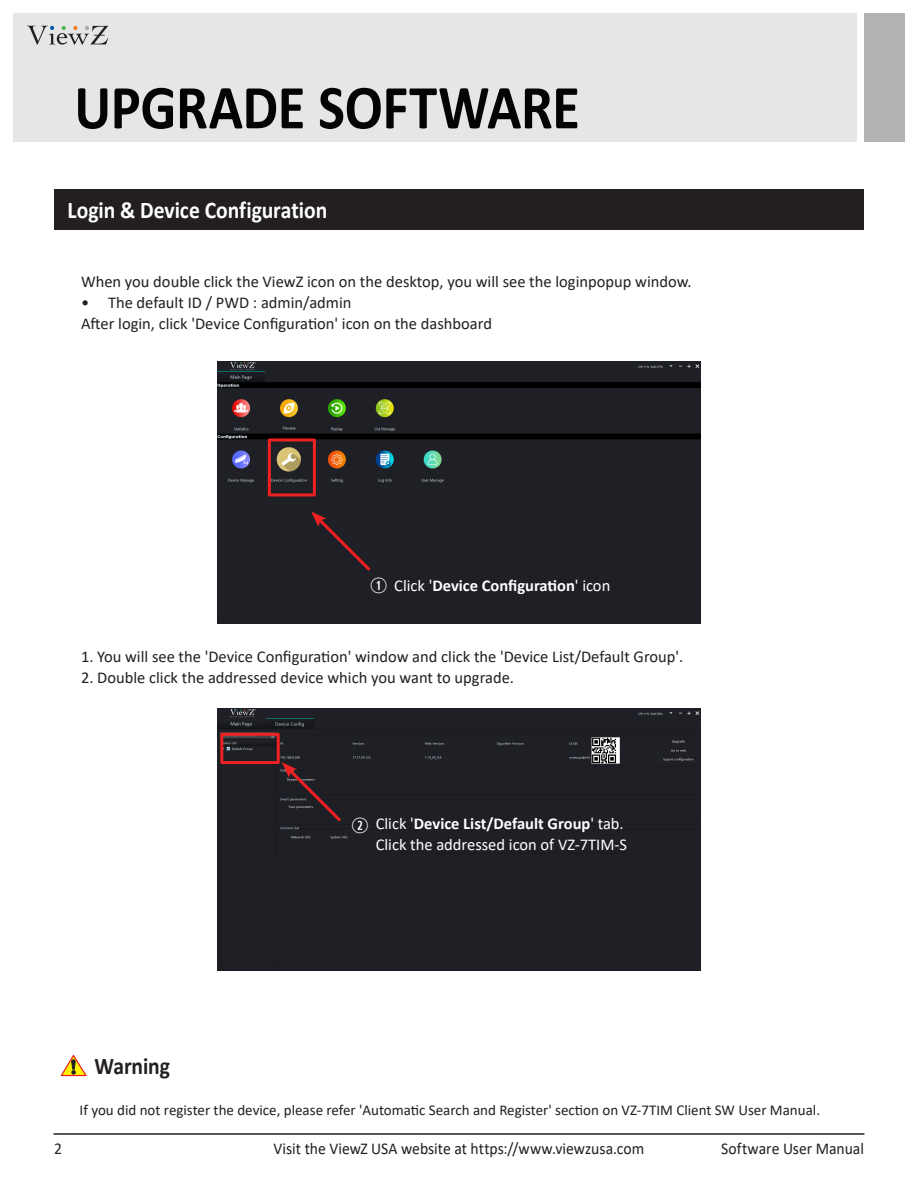
<style>
.page{position:relative;width:918px;height:1188px;background:#fff}
.page>*{position:absolute;margin:0;border:0;box-sizing:border-box;transform-origin:0 0}
.Key_Title_White{font:700 63px "Calibri";letter-spacing:-.01em;color:#040503;scale:.9 1}
.Key_Title_White-2{font:700 24px "Calibri";color:#fff;scale:.9 1}
.Key_Title_Black{font:700 24px "Calibri";letter-spacing:-.005em;color:#231f20;scale:.9 1}
.t1{font:21px "Combi Numerals";color:#fff}
.Body_Rgular_11pt{font:16.5px "Calibri";color:#231f20}
.Body_Rgular_11pt-2{font:16.5px "Calibri";color:#231f20;scale:.95 1}
.Body_Rgular_11pt-3{font:700 16.5px "Calibri";color:#fff}
.Body_Rgular_11pt-4{font:16.5px "Calibri";color:#fff}
.Body_Regular_10pt{font:15px "Calibri";color:#231f20}
.s1{font-weight:400}
</style>
<div class="page">
<hr style="left:54px;top:1133px;width:810px;height:2px;background:#231f20">
<div style="left:864px;top:14px;width:40px;height:128px;background:#b3b3b3"></div>
<div style="left:14px;top:14px;width:843px;height:128px;background:#e6e6e6"></div>
<img style="left:217px;top:361px;width:484px;height:263px">
<div style="left:217px;top:709px;width:484px;height:262px;background:#1f2026"></div>
<svg style="left:27px;top:26px;width:81px;height:19px"></svg>
<div style="left:54px;top:189px;width:810px;height:41px;background:#231f20"></div>
<svg style="left:60px;top:1054px;width:27px;height:23px"></svg>
<div style="left:268px;top:438px;width:48px;height:58px;border:3px solid #ee2123"></div>
<svg style="left:311px;top:512px;width:62px;height:61px"></svg>
<div style="left:220px;top:733px;width:60px;height:31px;border:3px solid #ee2123"></div>
<svg style="left:282px;top:762px;width:61px;height:62px"></svg>
<p class="Key_Title_White" style="left:74px;top:63px;width:563px">UPGRADE SOFTWARE</p>
<p class="Key_Title_White-2" style="left:68px;top:193px;width:290px">Login &amp; Device Configuration</p>
<p class="Body_Rgular_11pt" style="left:81px;top:270px;width:612px">When you double click the ViewZ icon on the desktop, you will see the loginpopup window.</p>
<p class="Body_Rgular_11pt" style="left:81px;top:291px;width:272px">• The default ID / PWD : admin/admin</p>
<p class="Body_Rgular_11pt" style="left:81px;top:312px;width:413px">After login, click 'Device Configuration' icon on the dashboard</p>
<p class="t1" style="left:370px;top:577px;width:19px">q</p>
<p class="Body_Rgular_11pt-3" style="left:394px;top:573px;width:218px"><span class="s1">Click '</span>Device Configuration<span class="s1">' icon</span></p>
<p class="Body_Rgular_11pt" style="left:81px;top:645px;width:604px">1. You will see the 'Device Configuration' window and click the 'Device List/Default Group'.</p>
<p class="Body_Rgular_11pt" style="left:81px;top:666px;width:435px">2. Double click the addressed device which you want to upgrade.</p>
<p class="Key_Title_Black" style="left:94px;top:1050px;width:86px">Warning</p>
<p class="t1" style="left:351px;top:818px;width:19px">w</p>
<p class="Body_Rgular_11pt-3" style="left:376px;top:812px;width:250px"><span class="s1">Click '</span>Device List/Default Group<span class="s1">' tab.</span></p>
<p class="Body_Rgular_11pt-4" style="left:376px;top:834px;width:253px">Click the addressed icon of VZ-7TIM-S</p>
<p class="Body_Regular_10pt" style="left:80px;top:1100px;width:742px">If you did not register the device, please refer 'Automatic Search and Register' section on VZ-7TIM Client SW User Manual.</p>
<p class="Body_Rgular_11pt-2" style="left:54px;top:1137px;width:10px">2</p>
<p class="Body_Rgular_11pt-2" style="left:274px;top:1137px;width:392px">Visit the ViewZ USA website at https://www.viewzusa.com</p>
<p class="Body_Rgular_11pt-2" style="left:721px;top:1137px;width:152px">Software User Manual</p>
</div>
